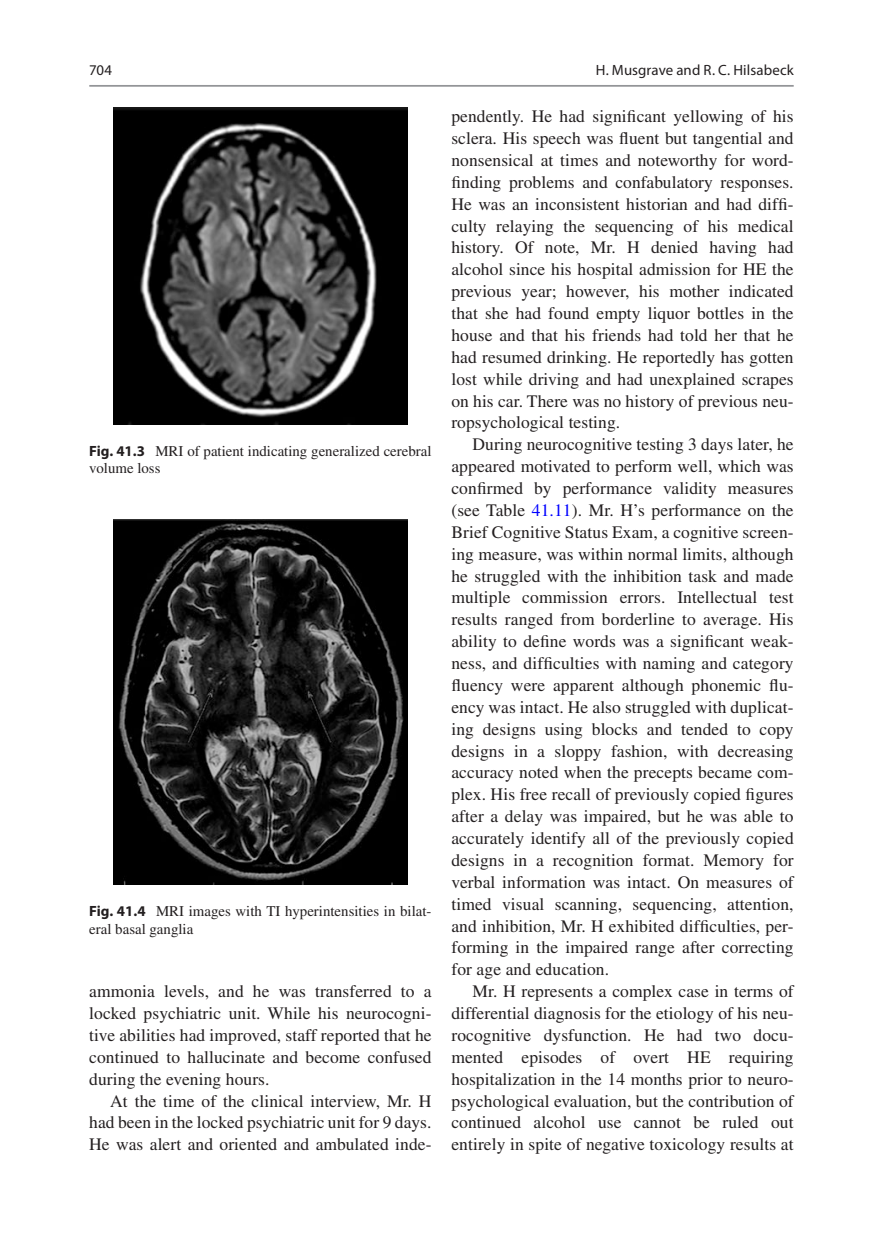
<style>
.page{position:relative;width:883px;height:1260px;background:#fff}
.page>*{position:absolute;margin:0;border:0;box-sizing:border-box;transform-origin:0 0}
.Text{font:17.5px/21.9px "Times LT Std";letter-spacing:.005em;color:#231f20;text-align:justify}
.t1{font:14.88px/17.5px "Times LT Std";color:#231f20}
.t2{font:14.88px "Myriad Pro";letter-spacing:.005em;color:#231f20}
.s1{font-family:"Myriad Pro";font-weight:700}
.s2{color:#00f}
</style>
<div class="page">
<img style="left:113px;top:107px;width:294px;height:317px">
<img style="left:113px;top:520px;width:294px;height:365px">
<hr style="left:89px;top:85px;width:705px;height:2px;background:#939598">
<p class="t2" style="left:89px;top:61px;width:24px">704</p>
<p class="t1" style="left:89px;top:442px;width:344px"><span class="s1">Fig. 41.3</span> MRI of patient indicating generalized cerebral volume loss</p>
<p class="t1" style="left:89px;top:902px;width:344px"><span class="s1">Fig. 41.4</span> MRI images with TI hyperintensities in bilat&shy;eral basal ganglia</p>
<p class="Text" style="left:89px;top:980px;width:344px">ammonia levels, and he was transferred to a locked psychiatric unit. While his neurocogni&shy;tive abilities had improved, staff reported that he continued to hallucinate and become confused during the evening hours.</p>
<p class="Text" style="left:89px;top:1090px;width:344px;text-indent:21px">At the time of the clinical interview, Mr. H had been in the locked psychiatric unit for 9 days.<br>He was alert and oriented and ambulated inde-</p>
<p class="t2" style="left:596px;top:61px;width:199px">H. Musgrave and R. C. Hilsabeck</p>
<p class="Text" style="left:451px;top:105px;width:344px">pendently. He had significant yellowing of his sclera. His speech was fluent but tangential and nonsensical at times and noteworthy for word&shy;finding problems and confabulatory responses.<br>He was an inconsistent historian and had diffi&shy;culty relaying the sequencing of his medical history. Of note, Mr. H denied having had alcohol since his hospital admission for HE the previous year; however, his mother indicated that she had found empty liquor bottles in the house and that his friends had told her that he had resumed drinking. He reportedly has gotten lost while driving and had unexplained scrapes on his car. There was no history of previous neu&shy;ropsychological testing.</p>
<p class="Text" style="left:451px;top:433px;width:344px;text-indent:21px">During neurocognitive testing 3 days later, he appeared motivated to perform well, which was confirmed by performance validity measures (see Table <span class="s2">41.11</span>). Mr. H’s performance on the Brief Cognitive Status Exam, a cognitive screen&shy;ing measure, was within normal limits, although he struggled with the inhibition task and made multiple commission errors. Intellectual test results ranged from borderline to average. His ability to define words was a significant weak&shy;ness, and difficulties with naming and category fluency were apparent although phonemic flu&shy;ency was intact. He also struggled with duplicat&shy;ing designs using blocks and tended to copy designs in a sloppy fashion, with decreasing accuracy noted when the precepts became com&shy;plex. His free recall of previously copied figures after a delay was impaired, but he was able to accurately identify all of the previously copied designs in a recognition format. Memory for verbal information was intact. On measures of timed visual scanning, sequencing, attention, and inhibition, Mr. H exhibited difficulties, per&shy;forming in the impaired range after correcting for age and education.</p>
<p class="Text" style="left:451px;top:980px;width:344px;text-indent:21px">Mr. H represents a complex case in terms of differential diagnosis for the etiology of his neu&shy;rocognitive dysfunction. He had two docu&shy;mented episodes of overt HE requiring hospitalization in the 14 months prior to neuro&shy;psychological evaluation, but the contribution of continued alcohol use cannot be ruled out entirely in spite of negative toxicology results at</p>
</div>
